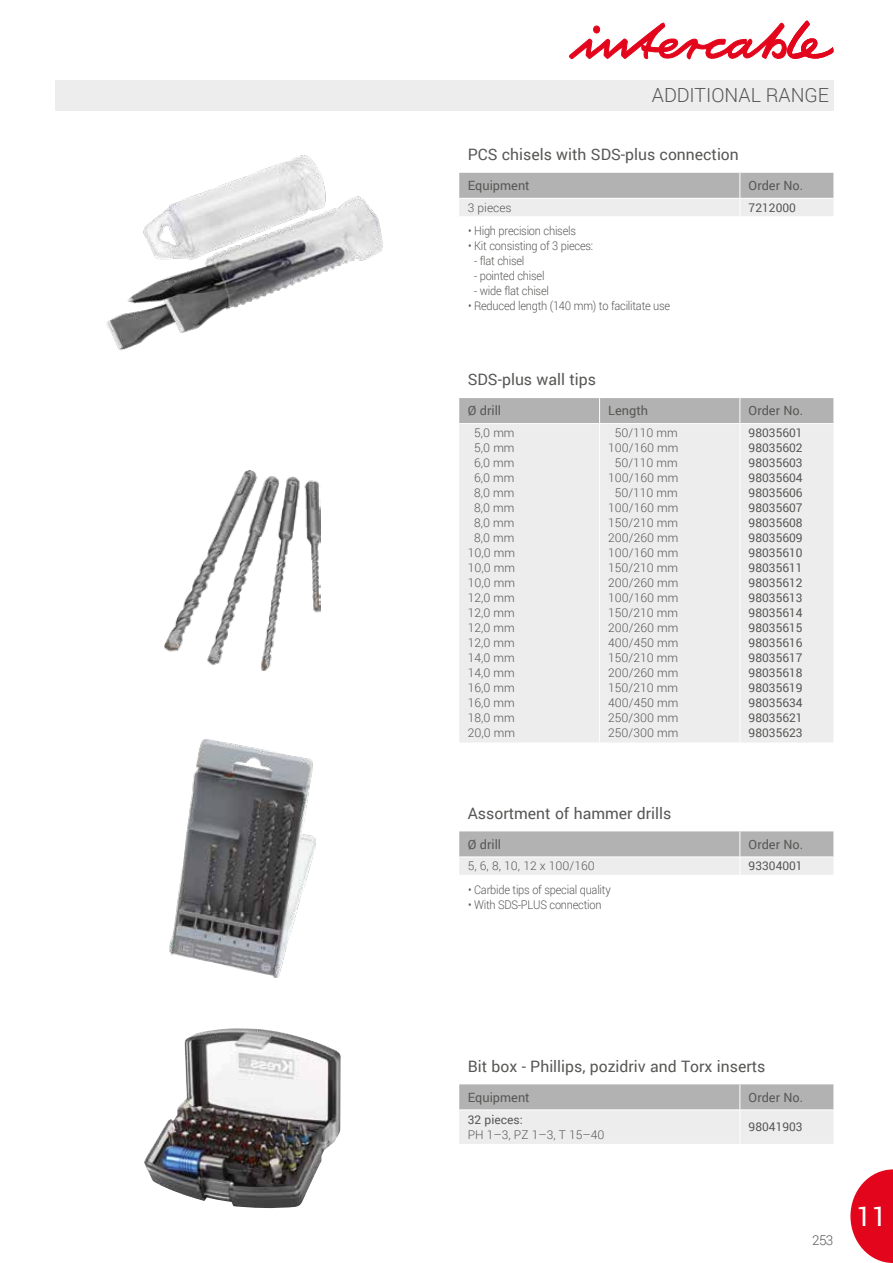
<style>
.page{position:relative;width:893px;height:1263px;background:#fff}
.page>*{position:absolute;margin:0;border:0;box-sizing:border-box;transform-origin:0 0}
.t1{font:27px "Roboto";color:#fff}
.t2{font:300 19.5px "Roboto";color:#575756}
.t3{font:15.75px "Roboto";color:#575756}
.t4{font:300 13.5px "Roboto";color:#575756}
.t5{font:12.75px "Roboto";color:#575756}
.t6{font:300 12px/15px "Roboto";color:#575756;text-align:center}
.t7{font:12px/15px "Roboto";color:#575756;text-align:justify}
.t8{font:300 12px "Roboto";letter-spacing:-.02em;color:#575756;scale:.92 1}
</style>
<div class="page">
<div style="left:55px;top:80px;width:778px;height:31px;background:#ededed"></div>
<svg style="left:569px;top:21px;width:264px;height:38px"></svg>
<div style="left:459px;top:424px;width:374px;height:318px;background:#ededed"></div>
<div style="left:459px;top:398px;width:374px;height:25px;background:#b3b2b2"></div>
<hr style="left:599px;top:424px;width:1px;height:318px;background:#fff">
<hr style="left:740px;top:424px;width:1px;height:318px;background:#fff">
<img style="left:106px;top:155px;width:277px;height:196px">
<img style="left:144px;top:1028px;width:197px;height:180px">
<img style="left:164px;top:470px;width:156px;height:201px">
<img style="left:169px;top:739px;width:147px;height:238px">
<svg style="left:459px;top:1084px;width:374px;height:60px;background:#d4d4d4"></svg>
<hr style="left:459px;top:1110px;width:281px;height:1px;background:#fff">
<hr style="left:740px;top:1110px;width:93px;height:1px;background:#fff">
<hr style="left:740px;top:1110px;width:1px;height:34px;background:#fff">
<svg style="left:459px;top:173px;width:374px;height:43px;background:#cccbcb"></svg>
<svg style="left:459px;top:831px;width:374px;height:44px;background:#ccc"></svg>
<svg style="left:850px;top:1169px;width:43px;height:94px"></svg>
<h2 class="t2" style="left:652px;top:82px;width:179px">ADDITIONAL RANGE</h2>
<h3 class="t3" style="left:468px;top:143px;width:273px">PCS chisels with SDS-plus connection</h3>
<p class="t5" style="left:468px;top:176px;width:63px">Equipment</p>
<p class="t5" style="left:749px;top:176px;width:56px">Order No.</p>
<p class="t6" style="left:468px;top:199px;width:45px">3 pieces</p>
<p class="t7" style="left:749px;top:199px;width:49px">7212000</p>
<p class="t8" style="left:468px;top:223px;width:119px">• High precision chisels</p>
<p class="t8" style="left:468px;top:238px;width:137px">• Kit consisting of 3 pieces:</p>
<p class="t8" style="left:474px;top:253px;width:56px">- flat chisel</p>
<p class="t8" style="left:474px;top:268px;width:78px">- pointed chisel</p>
<p class="t8" style="left:474px;top:283px;width:83px">- wide flat chisel</p>
<p class="t8" style="left:468px;top:298px;width:221px">• Reduced length (140 mm) to facilitate use</p>
<h3 class="t3" style="left:468px;top:369px;width:130px">SDS-plus wall tips</h3>
<p class="t5" style="left:468px;top:402px;width:35px">Ø drill</p>
<p class="t5" style="left:608px;top:402px;width:41px">Length</p>
<p class="t5" style="left:749px;top:402px;width:56px">Order No.</p>
<p class="t6" style="left:468px;top:425px;width:49px">5,0 mm<br>5,0 mm<br>6,0 mm<br>6,0 mm<br>8,0 mm<br>8,0 mm<br>8,0 mm<br>8,0 mm<br>10,0 mm<br>10,0 mm<br>10,0 mm<br>12,0 mm<br>12,0 mm<br>12,0 mm<br>12,0 mm<br>14,0 mm<br>14,0 mm<br>16,0 mm<br>16,0 mm<br>18,0 mm<br>20,0 mm</p>
<p class="t6" style="left:608px;top:425px;width:72px">50/110 mm<br>100/160 mm<br>50/110 mm<br>100/160 mm<br>50/110 mm<br>100/160 mm<br>150/210 mm<br>200/260 mm<br>100/160 mm<br>150/210 mm<br>200/260 mm<br>100/160 mm<br>150/210 mm<br>200/260 mm<br>400/450 mm<br>150/210 mm<br>200/260 mm<br>150/210 mm<br>400/450 mm<br>250/300 mm<br>250/300 mm</p>
<p class="t7" style="left:749px;top:425px;width:56px">98035601<br>98035602<br>98035603<br>98035604<br>98035606<br>98035607<br>98035608<br>98035609<br>98035610<br>98035611<br>98035612<br>98035613<br>98035614<br>98035615<br>98035616<br>98035617<br>98035618<br>98035619<br>98035634<br>98035621<br>98035623</p>
<h3 class="t3" style="left:468px;top:802px;width:205px">Assortment of hammer drills</h3>
<p class="t5" style="left:468px;top:835px;width:35px">Ø drill</p>
<p class="t5" style="left:749px;top:835px;width:56px">Order No.</p>
<p class="t6" style="left:468px;top:858px;width:128px">5, 6, 8, 10, 12 x 100/160</p>
<p class="t7" style="left:749px;top:858px;width:56px">93304001</p>
<p class="t8" style="left:468px;top:881px;width:156px">• Carbide tips of special quality</p>
<p class="t8" style="left:468px;top:896px;width:146px">• With SDS-PLUS connection</p>
<h3 class="t3" style="left:468px;top:1055px;width:299px">Bit box - Phillips, pozidriv and Torx inserts</h3>
<p class="t5" style="left:468px;top:1088px;width:63px">Equipment</p>
<p class="t5" style="left:749px;top:1088px;width:56px">Order No.</p>
<p class="t7" style="left:468px;top:1111px;width:57px">32 pieces:</p>
<p class="t6" style="left:468px;top:1126px;width:138px">PH 1–3, PZ 1–3, T 15–40</p>
<p class="t7" style="left:749px;top:1119px;width:56px">98041903</p>
<p class="t4" style="left:812px;top:1231px;width:23px">253</p>
<h1 class="t1" style="left:856px;top:1197px;width:32px">11</h1>
</div>
